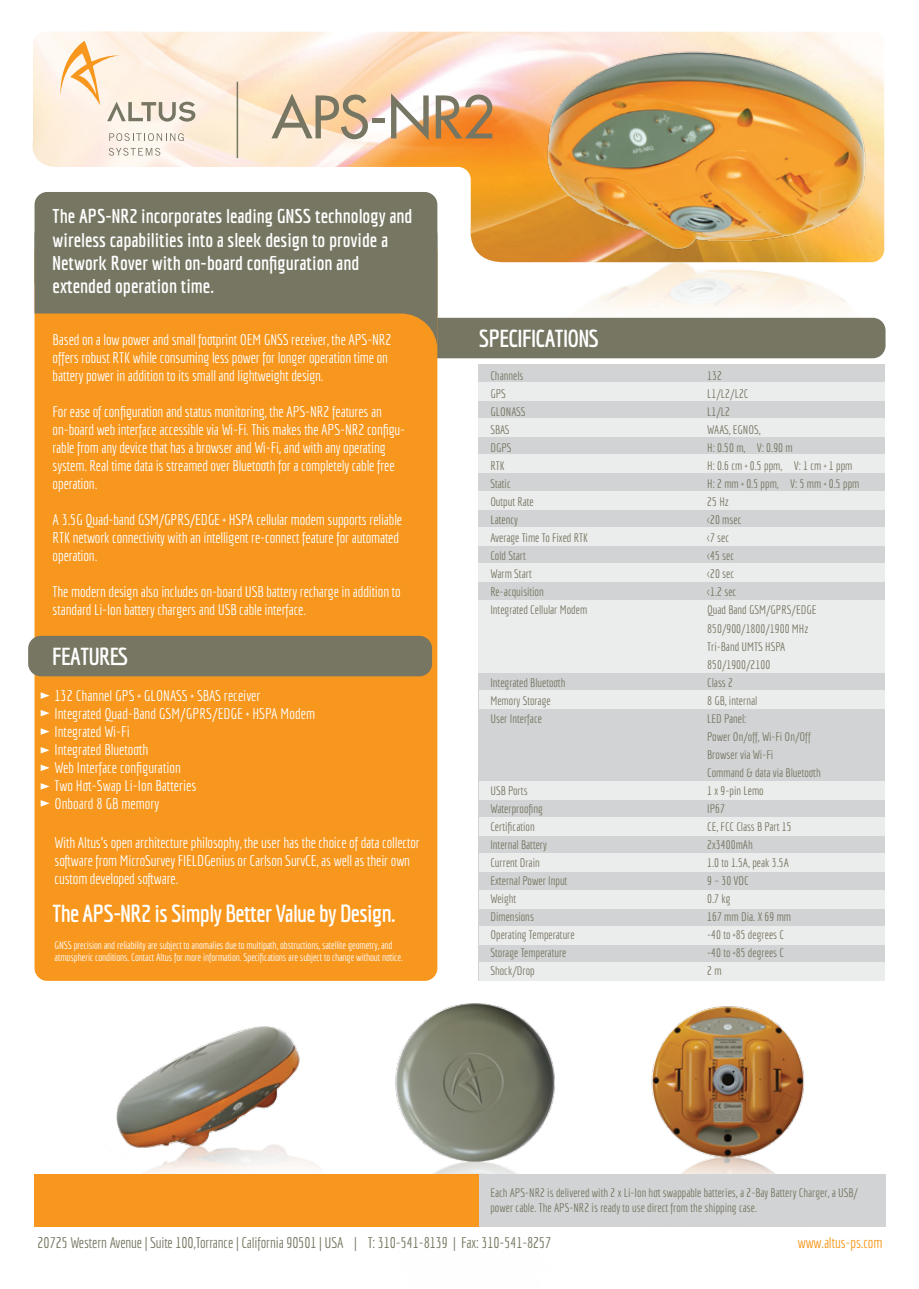
<style>
.page{position:relative;width:919px;height:1289px;background:#fff}
.page>*{position:absolute;margin:0;border:0;box-sizing:border-box;transform-origin:0 0}
.t1{font:500 57px "Futura Std";letter-spacing:-.01em;color:#767662}
.t2{font:700 24px "Economica";letter-spacing:-.025em;color:#fff}
.t3{font:700 19.5px/23.4px "Economica";color:#fff}
.t4{font:15px/18px "Economica";letter-spacing:-.01em;color:#fff}
.t5{font:15px "Economica";letter-spacing:-.01em;color:#767662}
.t6{font:15px "Economica";letter-spacing:-.01em;color:#f8971d}
.t7{font:12px/18px "Economica";color:#767662}
.t8{font:10.5px/12.6px "Economica";letter-spacing:-.01em;color:#fff}
</style>
<div class="page">
<img style="left:49px;top:1026px;width:278px;height:201px">
<img style="left:622px;top:1006px;width:225px;height:221px">
<img style="left:327px;top:1003px;width:295px;height:224px">
<img style="left:34px;top:32px;width:849px;height:230px">
<svg style="left:32px;top:32px;width:337px;height:160px"></svg>
<img style="left:541px;top:42px;width:332px;height:276px">
<div style="left:413px;top:318px;width:472px;height:40px;background:#767662;border-radius:13px"></div>
<div style="left:34px;top:239px;width:403px;height:741px;background:#f8971d;border-radius:13px"></div>
<div style="left:478px;top:364px;width:406px;height:616px;background:#d1d3d4"></div>
<div style="left:478px;top:382px;width:407px;height:18px;background:#ebecec"></div>
<div style="left:478px;top:418px;width:407px;height:19px;background:#ebecec"></div>
<div style="left:478px;top:455px;width:407px;height:18px;background:#ebecec"></div>
<div style="left:478px;top:491px;width:407px;height:18px;background:#ebecec"></div>
<div style="left:478px;top:527px;width:407px;height:18px;background:#ebecec"></div>
<div style="left:478px;top:563px;width:407px;height:19px;background:#ebecec"></div>
<div style="left:478px;top:600px;width:407px;height:72px;background:#ebecec"></div>
<div style="left:478px;top:690px;width:406px;height:19px;background:#ebecec"></div>
<div style="left:478px;top:781px;width:407px;height:18px;background:#ebecec"></div>
<div style="left:478px;top:817px;width:407px;height:18px;background:#ebecec"></div>
<div style="left:478px;top:853px;width:407px;height:19px;background:#ebecec"></div>
<div style="left:478px;top:890px;width:407px;height:18px;background:#ebecec"></div>
<div style="left:478px;top:926px;width:407px;height:18px;background:#ebecec"></div>
<div style="left:478px;top:962px;width:407px;height:18px;background:#ebecec"></div>
<svg style="left:60px;top:41px;width:135px;height:81px;background:#f5e3cf"></svg>
<svg style="left:109px;top:133px;width:75px;height:8px"></svg>
<svg style="left:109px;top:148px;width:51px;height:8px"></svg>
<div style="left:28px;top:636px;width:404px;height:40px;background:#767662;border-radius:13px"></div>
<div style="left:35px;top:192px;width:402px;height:30px;background:#767662"></div>
<svg style="left:35px;top:222px;width:402px;height:123px;fill:#767662"></svg>
<svg style="left:41px;top:692px;width:9px;height:7px"></svg>
<svg style="left:41px;top:710px;width:9px;height:6px"></svg>
<svg style="left:41px;top:728px;width:9px;height:6px"></svg>
<svg style="left:41px;top:747px;width:9px;height:6px"></svg>
<svg style="left:41px;top:764px;width:9px;height:7px"></svg>
<svg style="left:41px;top:783px;width:9px;height:6px"></svg>
<svg style="left:41px;top:800px;width:9px;height:6px"></svg>
<hr style="left:236px;top:82px;width:2px;height:76px;background:#767662">
<div style="left:34px;top:1174px;width:444px;height:51px;background:#f8971d"></div>
<div style="left:478px;top:1174px;width:407px;height:51px;background:#d1d3d4"></div>
<h1 class="t1" style="left:272px;top:82px;width:224px">APS-NR2</h1>
<h3 class="t3" style="left:53px;top:204px;width:361px">The APS-NR2 incorporates leading GNSS technology and wireless capabilities into a sleek design to provide a Network Rover with on-board configuration and extended operation time.</h3>
<p class="t4" style="left:53px;top:331px;width:340px">Based on a low power and small footprint OEM GNSS receiver, the APS-NR2 offers robust RTK while consuming less power for longer operation time on battery power in addition to its small and lightweight design.</p>
<p class="t4" style="left:53px;top:403px;width:354px">For ease of configuration and status monitoring, the APS-NR2 features an on-board web interface accessible via Wi-Fi. This makes the APS-NR2 configu&shy;rable from any device that has a browser and Wi-Fi, and with any operating system. Real time data is streamed over Bluetooth for a completely cable free operation.</p>
<p class="t4" style="left:53px;top:511px;width:351px">A 3.5G Quad-band GSM/GPRS/EDGE + HSPA cellular modem supports reliable<br>RTK network connectivity with an intelligent re-connect feature for automated operation.</p>
<p class="t4" style="left:53px;top:583px;width:349px">The modern design also includes on-board USB battery recharge in addition to standard Li-Ion battery chargers and USB cable interface.</p>
<h2 class="t2" style="left:52px;top:642px;width:77px">FEATURES</h2>
<p class="t4" style="left:54px;top:686px;width:262px">132 Channel GPS + GLONASS + SBAS receiver<br>Integrated Quad-Band GSM/GPRS/EDGE + HSPA Modem<br>Integrated Wi-Fi<br>Integrated Bluetooth<br>Web Interface configuration<br>Two Hot-Swap Li-Ion Batteries<br>Onboard 8 GB memory</p>
<p class="t4" style="left:54px;top:833px;width:366px">With Altus’s open architecture philosophy, the user has the choice of data collector software from MicroSurvey FIELDGenius or Carlson SurvCE, as well as their own custom developed software.</p>
<h2 class="t2" style="left:52px;top:899px;width:344px">The APS-NR2 is Simply Better Value by Design.</h2>
<p class="t8" style="left:54px;top:938px;width:349px">GNSS precision and reliability are subject to anomalies due to multipath, obstructions, satellite geometry, and atmospheric conditions. Contact Altus for more information. Specifications are subject to change without notice.</p>
<h2 class="t2" style="left:478px;top:324px;width:121px">SPECIFICATIONS</h2>
<p class="t7" style="left:490px;top:367px;width:99px">Channels<br>GPS<br>GLONASS<br>SBAS<br>DGPS<br>RTK<br>Static<br>Output Rate<br>Latency<br>Average Time To Fixed RTK<br>Cold Start<br>Warm Start<br>Re-acquisition<br>Integrated Cellular Modem</p>
<p class="t7" style="left:490px;top:673px;width:77px">Integrated Bluetooth<br>Memory Storage<br>User Interface</p>
<p class="t7" style="left:490px;top:781px;width:86px">USB Ports<br>Waterproofing<br>Certification<br>Internal Battery<br>Current Drain<br>External Power Input<br>Weight<br>Dimensions<br>Operating Temperature<br>Storage Temperature<br>Shock/Drop</p>
<p class="t7" style="left:706px;top:367px;width:154px">132<br>L1/L2/L2C<br>L1/L2<br>WAAS, EGNOS,<br>H: 0.50 m, V: 0.90 m<br>H: 0.6 cm + 0.5 ppm, V: 1 cm + 1 ppm<br>H: 2 mm + 0.5 ppm, V: 5 mm + 0.5 ppm<br>25 Hz<br>&lt;20 msec<br>&lt;7 sec<br>&lt;45 sec<br>&lt;20 sec<br>&lt;1.2 sec<br>Quad Band GSM/GPRS/EDGE<br>850/900/1800/1900 MHz<br>Tri-Band UMTS HSPA<br>850/1900/2100<br>Class 2<br>8 GB, internal<br>LED Panel:<br>Power On/off, Wi-Fi On/Off<br>Browser via Wi-Fi<br>Command &amp; data via Bluetooth<br>1 x 9-pin Lemo<br>IP67<br>CE, FCC Class B Part 15<br>2x3400mAh<br>1.0 to 1.5A, peak 3.5A<br>9 – 30 VDC<br>0.7 kg<br>167 mm Dia. X 69 mm<br>-40 to +85 degrees C<br>-40 to +85 degrees C<br>2 m</p>
<p class="t7" style="left:490px;top:1185px;width:369px;line-height:15px">Each APS-NR2 is delivered with 2 x Li-Ion hot swappable batteries, a 2-Bay Battery Charger, a USB/ power cable. The APS-NR2 is ready to use direct from the shipping case.</p>
<p class="t5" style="left:38px;top:1234px;width:515px">20725 Western Avenue | Suite 100,Torrance | California 90501 | USA | T: 310-541-8139 | Fax: 310-541-8257</p>
<p class="t6" style="left:797px;top:1234px;width:86px">www.altus-ps.com</p>
</div>
